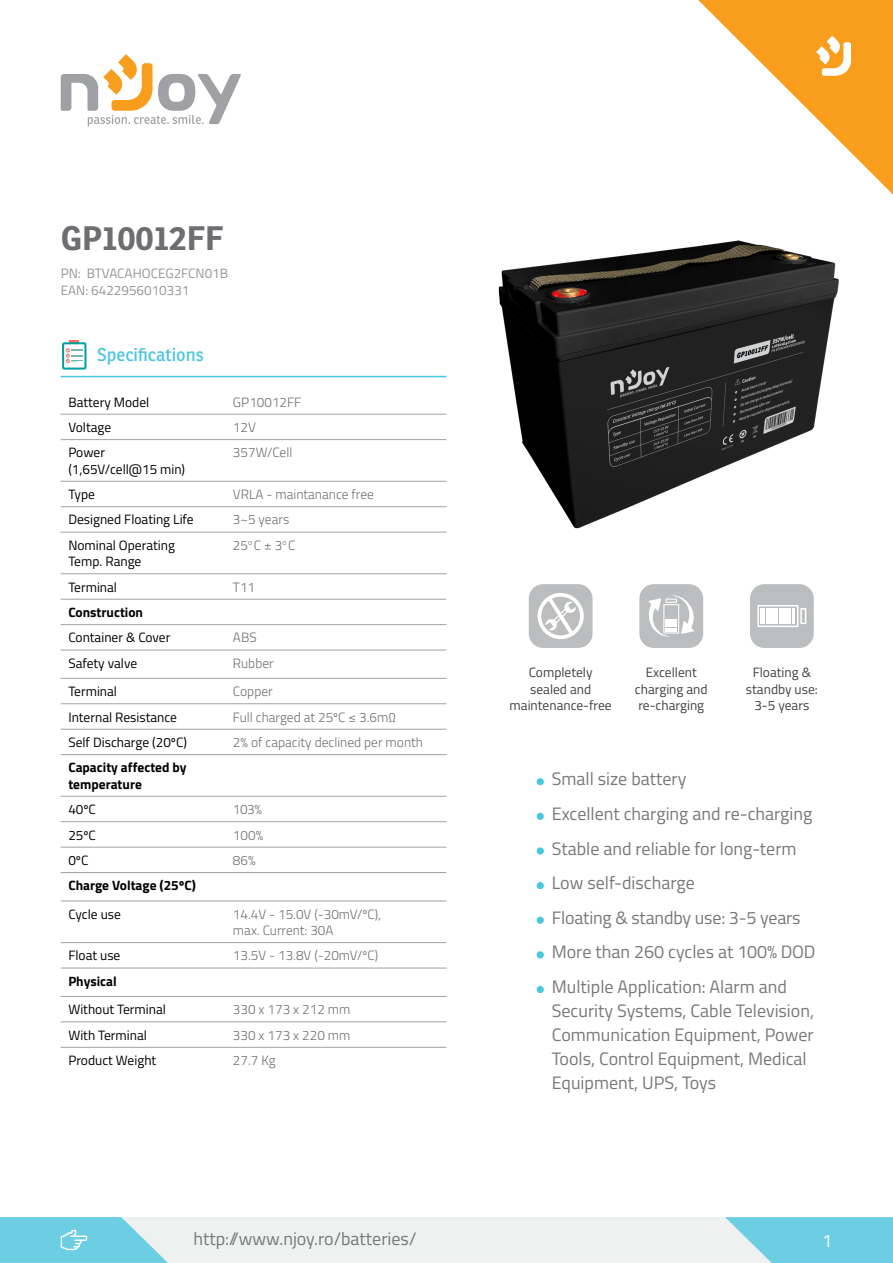
<style>
.page{position:relative;width:893px;height:1263px;background:#fff}
.page>*{position:absolute;margin:0;border:0;box-sizing:border-box;transform-origin:0 0}
.t1{font:700 33px "Ronnia";color:#6d6e71}
.t2{font:18px/34.7px "Titillium";color:#777878}
.t3{font:18px "Ronnia";color:#4ac6e0}
.t4{font:18px "Titillium";color:#fff}
.t5{font:13.5px/16.2px "Titillium";color:#000}
.t6{font:300 13.5px/16.2px "Titillium";color:#6d6e71}
.t7{font:13.5px/16.5px "Titillium";color:#414042;text-align:center}
.t8{font:700 13.5px/16.2px "Titillium";color:#000}
.t9{font:13.5px/17px "Titillium";color:#939598}
</style>
<div class="page">
<div style="left:0;top:1217px;width:893px;height:46px;background:#eff0f0"></div>
<svg style="left:725px;top:1217px;width:168px;height:46px;background:#7dd2e4"></svg>
<img style="left:498px;top:240px;width:341px;height:289px">
<svg style="left:698px;top:0;width:195px;height:194px"></svg>
<hr style="left:61px;top:376px;width:385px;height:1px;background:#4ac6e0">
<hr style="left:61px;top:414px;width:155px;height:1px;background:#9fa1a4">
<hr style="left:216px;top:414px;width:230px;height:1px;background:#9fa1a4">
<hr style="left:61px;top:439px;width:155px;height:1px;background:#9fa1a4">
<hr style="left:216px;top:439px;width:230px;height:1px;background:#9fa1a4">
<hr style="left:61px;top:481px;width:155px;height:1px;background:#9fa1a4">
<hr style="left:216px;top:481px;width:230px;height:1px;background:#9fa1a4">
<hr style="left:61px;top:506px;width:155px;height:1px;background:#9fa1a4">
<hr style="left:216px;top:506px;width:230px;height:1px;background:#9fa1a4">
<hr style="left:61px;top:532px;width:155px;height:1px;background:#9fa1a4">
<hr style="left:216px;top:532px;width:230px;height:1px;background:#9fa1a4">
<hr style="left:61px;top:573px;width:155px;height:1px;background:#9fa1a4">
<hr style="left:216px;top:573px;width:230px;height:1px;background:#9fa1a4">
<hr style="left:61px;top:599px;width:155px;height:1px;background:#9fa1a4">
<hr style="left:216px;top:599px;width:230px;height:1px;background:#9fa1a4">
<hr style="left:61px;top:624px;width:155px;height:1px;background:#9fa1a4">
<hr style="left:216px;top:624px;width:230px;height:1px;background:#9fa1a4">
<hr style="left:61px;top:650px;width:155px;height:1px;background:#9fa1a4">
<hr style="left:216px;top:650px;width:230px;height:1px;background:#9fa1a4">
<hr style="left:61px;top:703px;width:155px;height:1px;background:#9fa1a4">
<hr style="left:216px;top:703px;width:230px;height:1px;background:#9fa1a4">
<hr style="left:61px;top:729px;width:155px;height:1px;background:#9fa1a4">
<hr style="left:216px;top:729px;width:230px;height:1px;background:#9fa1a4">
<hr style="left:61px;top:754px;width:155px;height:1px;background:#9fa1a4">
<hr style="left:216px;top:754px;width:230px;height:1px;background:#9fa1a4">
<hr style="left:61px;top:796px;width:155px;height:1px;background:#9fa1a4">
<hr style="left:216px;top:796px;width:230px;height:1px;background:#9fa1a4">
<hr style="left:61px;top:821px;width:155px;height:1px;background:#9fa1a4">
<hr style="left:216px;top:821px;width:230px;height:1px;background:#9fa1a4">
<hr style="left:61px;top:847px;width:155px;height:1px;background:#9fa1a4">
<hr style="left:216px;top:847px;width:230px;height:1px;background:#9fa1a4">
<hr style="left:61px;top:678px;width:155px;height:1px;background:#9fa1a4">
<hr style="left:216px;top:678px;width:230px;height:1px;background:#9fa1a4">
<hr style="left:61px;top:872px;width:155px;height:1px;background:#9fa1a4">
<hr style="left:216px;top:872px;width:230px;height:1px;background:#9fa1a4">
<hr style="left:61px;top:900px;width:155px;height:1px;background:#9fa1a4">
<hr style="left:216px;top:900px;width:230px;height:1px;background:#9fa1a4">
<hr style="left:61px;top:942px;width:155px;height:1px;background:#9fa1a4">
<hr style="left:216px;top:942px;width:230px;height:1px;background:#9fa1a4">
<hr style="left:61px;top:968px;width:155px;height:1px;background:#9fa1a4">
<hr style="left:216px;top:968px;width:230px;height:1px;background:#9fa1a4">
<hr style="left:61px;top:996px;width:155px;height:1px;background:#9fa1a4">
<hr style="left:216px;top:996px;width:230px;height:1px;background:#9fa1a4">
<hr style="left:61px;top:1021px;width:155px;height:1px;background:#9fa1a4">
<hr style="left:216px;top:1021px;width:230px;height:1px;background:#9fa1a4">
<hr style="left:61px;top:1047px;width:155px;height:1px;background:#9fa1a4">
<hr style="left:216px;top:1047px;width:230px;height:1px;background:#9fa1a4">
<svg style="left:61px;top:54px;width:180px;height:72px"></svg>
<svg style="left:0;top:1217px;width:168px;height:46px;background:#80d3e5"></svg>
<div style="left:62px;top:342px;width:25px;height:28px;border:2px solid #009ea1;border-radius:2px"></div>
<svg style="left:66px;top:340px;width:17px;height:23px"></svg>
<div style="left:639px;top:584px;width:64px;height:64px;background:#bbbdbf;border-radius:14px"></div>
<svg style="left:648px;top:595px;width:46px;height:42px"></svg>
<div style="left:529px;top:584px;width:64px;height:64px;background:#bbbdbf;border-radius:14px"></div>
<div style="left:538px;top:593px;width:46px;height:46px;border:4px solid #fff;border-radius:50%"></div>
<svg style="left:544px;top:593px;width:34px;height:46px"></svg>
<div style="left:750px;top:584px;width:64px;height:64px;background:#bbbdbf;border-radius:14px"></div>
<svg style="left:757px;top:605px;width:49px;height:22px"></svg>
<div style="left:773px;top:608px;width:5px;height:16px;background:#fff"></div>
<div style="left:766px;top:608px;width:6px;height:16px;background:#fff"></div>
<div style="left:760px;top:608px;width:5px;height:16px;background:#fff"></div>
<div style="left:779px;top:608px;width:5px;height:16px;background:#fff"></div>
<div style="left:786px;top:608px;width:5px;height:16px;background:#fff"></div>
<hr style="left:792px;top:608px;width:3px;height:16px;background:#fff">
<div style="left:537px;top:778px;width:7px;height:7px;background:#4ac6e0;border-radius:50%"></div>
<div style="left:537px;top:813px;width:7px;height:7px;background:#4ac6e0;border-radius:50%"></div>
<div style="left:537px;top:847px;width:7px;height:7px;background:#4ac6e0;border-radius:50%"></div>
<div style="left:537px;top:882px;width:7px;height:7px;background:#4ac6e0;border-radius:50%"></div>
<div style="left:537px;top:917px;width:7px;height:7px;background:#4ac6e0;border-radius:50%"></div>
<div style="left:537px;top:951px;width:7px;height:7px;background:#4ac6e0;border-radius:50%"></div>
<div style="left:537px;top:986px;width:7px;height:7px;background:#4ac6e0;border-radius:50%"></div>
<h1 class="t1" style="left:61px;top:217px;width:164px">GP10012FF</h1>
<p class="t9" style="left:61px;top:264px;width:169px">PN: BTVACAHOCEG2FCN01B<br>EAN: 6422956010331</p>
<p class="t3" style="left:97px;top:344px;width:108px">Specifications</p>
<p class="t5" style="left:68px;top:393px;width:83px">Battery Model</p>
<p class="t6" style="left:233px;top:393px;width:70px">GP10012FF</p>
<p class="t5" style="left:68px;top:418px;width:44px">Voltage</p>
<p class="t6" style="left:233px;top:418px;width:24px">12V</p>
<p class="t5" style="left:68px;top:444px;width:118px">Power (1,65V/cell@15 min)</p>
<p class="t6" style="left:233px;top:444px;width:61px">357W/Cell</p>
<p class="t5" style="left:68px;top:486px;width:28px">Type</p>
<p class="t6" style="left:233px;top:486px;width:142px">VRLA - maintanance free</p>
<p class="t5" style="left:68px;top:511px;width:127px">Designed Floating Life</p>
<p class="t6" style="left:233px;top:511px;width:58px">3~5 years</p>
<p class="t5" style="left:68px;top:536px;width:108px">Nominal Operating<br>Temp. Range</p>
<p class="t6" style="left:233px;top:536px;width:64px">25<sup>o</sup> C ± 3<sup>o</sup> C</p>
<p class="t5" style="left:68px;top:578px;width:50px">Terminal</p>
<p class="t6" style="left:233px;top:578px;width:24px">T11</p>
<p class="t8" style="left:68px;top:603px;width:76px">Construction</p>
<p class="t5" style="left:68px;top:629px;width:104px">Container &amp; Cover</p>
<p class="t6" style="left:233px;top:629px;width:25px">ABS</p>
<p class="t5" style="left:68px;top:654px;width:70px">Safety valve</p>
<p class="t6" style="left:233px;top:654px;width:42px">Rubber</p>
<p class="t5" style="left:68px;top:683px;width:50px">Terminal</p>
<p class="t6" style="left:233px;top:683px;width:41px">Copper</p>
<p class="t5" style="left:68px;top:708px;width:110px">Internal Resistance</p>
<p class="t6" style="left:233px;top:708px;width:164px">Full charged at 25ºC ≤ 3.6mΩ</p>
<p class="t5" style="left:68px;top:733px;width:120px">Self Discharge (20ºC)</p>
<p class="t6" style="left:233px;top:733px;width:192px">2% of capacity declined per month</p>
<p class="t8" style="left:68px;top:759px;width:120px">Capacity affected by temperature</p>
<p class="t5" style="left:68px;top:800px;width:29px">40ºC</p>
<p class="t6" style="left:233px;top:800px;width:31px">103%</p>
<p class="t5" style="left:68px;top:826px;width:29px">25ºC</p>
<p class="t6" style="left:233px;top:826px;width:32px">100%</p>
<p class="t5" style="left:68px;top:851px;width:22px">0ºC</p>
<p class="t6" style="left:233px;top:851px;width:24px">86%</p>
<p class="t8" style="left:68px;top:877px;width:129px">Charge Voltage (25ºC)</p>
<p class="t5" style="left:68px;top:905px;width:54px">Cycle use</p>
<p class="t6" style="left:233px;top:905px;width:150px">14.4V - 15.0V (-30mV/ºC), max. Current: 30A</p>
<p class="t5" style="left:68px;top:947px;width:54px">Float use</p>
<p class="t6" style="left:233px;top:947px;width:147px">13.5V - 13.8V (-20mV/ºC)</p>
<p class="t8" style="left:68px;top:972px;width:50px">Physical</p>
<p class="t5" style="left:68px;top:1001px;width:99px">Without Terminal</p>
<p class="t6" style="left:233px;top:1001px;width:119px">330 x 173 x 212 mm</p>
<p class="t5" style="left:68px;top:1026px;width:80px">With Terminal</p>
<p class="t6" style="left:233px;top:1026px;width:119px">330 x 173 x 220 mm</p>
<p class="t5" style="left:68px;top:1052px;width:89px">Product Weight</p>
<p class="t6" style="left:233px;top:1052px;width:44px">27.7 Kg</p>
<p class="t7" style="left:510px;top:664px;width:104px">Completely sealed and maintenance-free</p>
<p class="t7" style="left:635px;top:664px;width:74px">Excellent charging and re-charging</p>
<p class="t7" style="left:746px;top:664px;width:73px">Floating &amp; standby use:<br>3-5 years</p>
<p class="t2" style="left:552px;top:761px;width:265px">Small size battery<br>Excellent charging and re-charging<br>Stable and reliable for long-term<br>Low self-discharge<br>Floating &amp; standby use: 3-5 years<br>More than 260 cycles at 100% DOD<br>Multiple Application: Alarm and</p>
<p class="t2" style="left:552px;top:998px;width:264px;line-height:24px">Security Systems, Cable Television,<br>Communication Equipment, Power<br>Tools, Control Equipment, Medical<br>Equipment, UPS, Toys</p>
<p class="t2" style="left:193px;top:1220px;width:224px">http://www.njoy.ro/batteries/</p>
<p class="t4" style="left:822px;top:1227px;width:12px">1</p>
</div>
